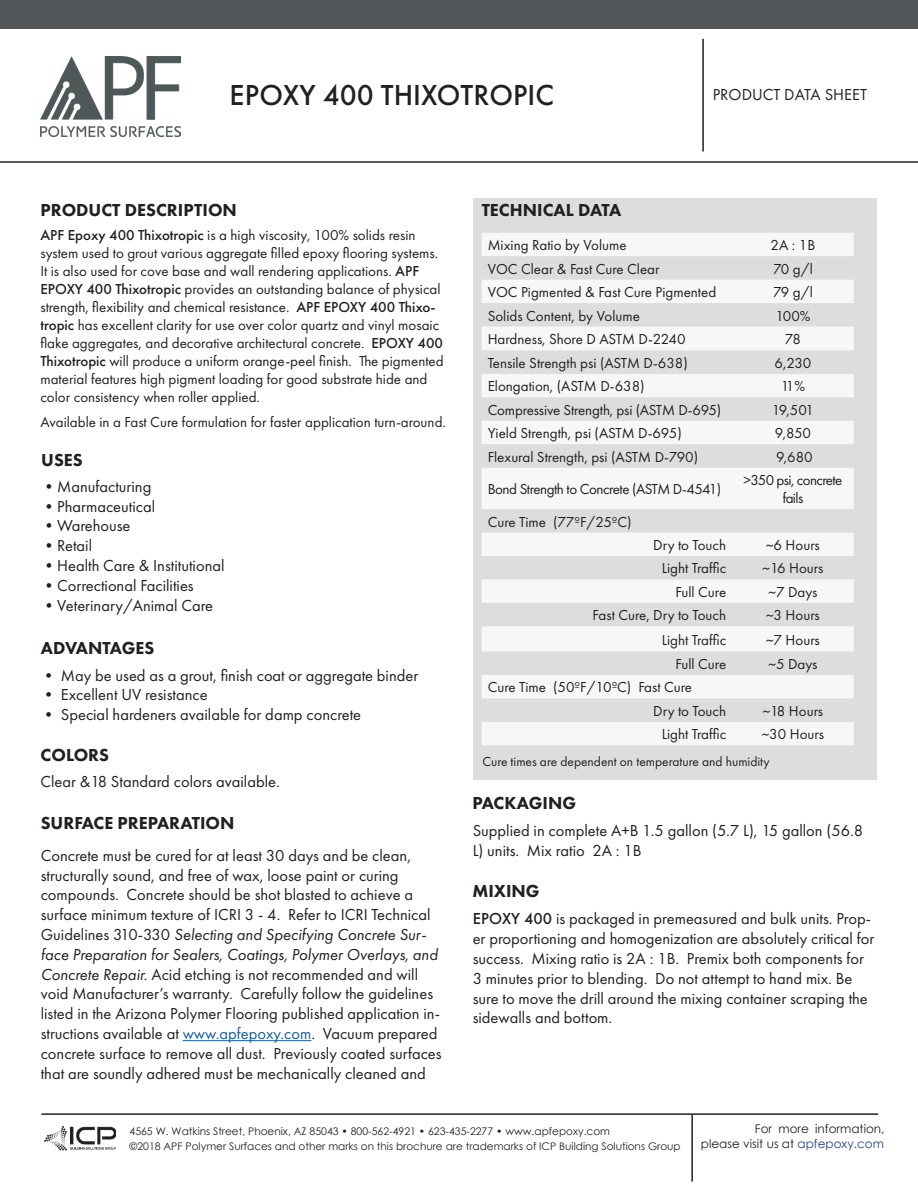
<style>
.page{position:relative;width:918px;height:1188px;background:#fff}
.page>*{position:absolute;margin:0;border:0;box-sizing:border-box;transform-origin:0 0}
.t1{font:500 30px "Futura PT";color:#231f20}
.t2{font:800 18px "Futura PT";color:#231f20}
.t3{font:16.5px/19.8px "Futura PT";color:#231f20}
.t4{font:15px/18px "Futura PT";color:#231f20}
.t5{font:15px "Futura PT";letter-spacing:-.03em;color:#231f20}
.t6{font:15px/18px "Futura PT";letter-spacing:-.04em;color:#231f20;text-align:center}
.t7{font:13.5px "Futura PT";color:#231f20}
.t8{font:12px/14.4px "Century Gothic";color:#231f20;text-align:right}
.t9{font:10.5px/15.6px "Century Gothic";color:#231f20}
.s1{font-weight:500}
.s2{font-style:italic}
.s3{color:#175d9e}
.s4{color:#253f8e}
</style>
<div class="page">
<div style="left:473px;top:198px;width:403px;height:582px;background:#dcdddf"></div>
<div style="left:0;top:0;width:918px;height:28px;background:#545759"></div>
<img style="left:41px;top:57px;width:140px;height:80px">
<hr style="left:0;top:161px;width:918px;height:2px;background:#231f20">
<hr style="left:702px;top:39px;width:2px;height:113px;background:#231f20">
<svg style="left:482px;top:233px;width:372px;height:512px;fill:#f7f7f8"></svg>
<hr style="left:183px;top:1040px;width:128px;height:1px;background:#175d9e">
<img style="left:44px;top:1126px;width:71px;height:25px">
<hr style="left:41px;top:1113px;width:837px;height:2px;background:#231f20">
<hr style="left:691px;top:1115px;width:2px;height:67px;background:#231f20">
<p class="t1" style="left:229px;top:77px;width:326px">EPOXY 400 THIXOTROPIC</p>
<p class="t3" style="left:713px;top:85px;width:156px">PRODUCT DATA SHEET</p>
<p class="t2" style="left:40px;top:199px;width:198px">PRODUCT DESCRIPTION</p>
<p class="t4" style="left:40px;top:225px;width:405px"><span class="s1">APF Epoxy 400 Thixotropic</span> is a high viscosity, 100% solids resin system used to grout various aggregate filled epoxy flooring systems.<br>It is also used for cove base and wall rendering applications. <span class="s1">APF EPOXY 400 Thixotropic</span> provides an outstanding balance of physical strength, flexibility and chemical resistance. <span class="s1">APF EPOXY 400 Thixo&shy;tropic</span> has excellent clarity for use over color quartz and vinyl mosaic flake aggregates, and decorative architectural concrete. <span class="s1">EPOXY 400<br>Thixotropic</span> will produce a uniform orange-peel finish. The pigmented material features high pigment loading for good substrate hide and color consistency when roller applied.</p>
<p class="t4" style="left:40px;top:413px;width:407px">Available in a Fast Cure formulation for faster application turn-around.</p>
<p class="t2" style="left:41px;top:448px;width:43px">USES</p>
<p class="t3" style="left:41px;top:476px;width:112px">•Manufacturing</p>
<p class="t3" style="left:41px;top:496px;width:116px">•Pharmaceutical</p>
<p class="t3" style="left:41px;top:516px;width:91px">•Warehouse</p>
<p class="t3" style="left:41px;top:536px;width:53px">•Retail</p>
<p class="t3" style="left:41px;top:556px;width:185px">•Health Care &amp; Institutional</p>
<p class="t3" style="left:41px;top:575px;width:155px">•Correctional Facilities</p>
<p class="t3" style="left:41px;top:595px;width:174px">•Veterinary/Animal Care</p>
<p class="t2" style="left:41px;top:637px;width:115px">ADVANTAGES</p>
<p class="t3" style="left:40px;top:665px;width:379px">• May be used as a grout, finish coat or aggregate binder</p>
<p class="t3" style="left:40px;top:685px;width:169px">• Excellent UV resistance</p>
<p class="t3" style="left:40px;top:705px;width:322px">• Special hardeners available for damp concrete</p>
<p class="t2" style="left:41px;top:744px;width:70px">COLORS</p>
<p class="t3" style="left:40px;top:772px;width:241px">Clear &amp;18 Standard colors available.</p>
<p class="t2" style="left:41px;top:812px;width:195px">SURFACE PREPARATION</p>
<p class="t3" style="left:41px;top:845px;width:402px">Concrete must be cured for at least 30 days and be clean, structurally sound, and free of wax, loose paint or curing compounds. Concrete should be shot blasted to achieve a surface minimum texture of ICRI 3 - 4. Refer to ICRI Technical Guidelines 310-330 <span class="s2">Selecting and Specifying Concrete Sur&shy;face Preparation for Sealers, Coatings, Polymer Overlays, and Concrete Repair.</span> Acid etching is not recommended and will void Manufacturer’s warranty. Carefully follow the guidelines listed in the Arizona Polymer Flooring published application in&shy;structions available at <span class="s3">www.apfepoxy.com</span>. Vacuum prepared concrete surface to remove all dust. Previously coated surfaces that are soundly adhered must be mechanically cleaned and</p>
<p class="t2" style="left:482px;top:199px;width:141px">TECHNICAL DATA</p>
<p class="t4" style="left:488px;top:236px;width:141px">Mixing Ratio by Volume</p>
<p class="t4" style="left:771px;top:236px;width:46px">2A : 1B</p>
<p class="t4" style="left:488px;top:260px;width:173px">VOC Clear &amp; Fast Cure Clear</p>
<p class="t4" style="left:773px;top:260px;width:41px">70 g/l</p>
<p class="t4" style="left:488px;top:283px;width:230px">VOC Pigmented &amp; Fast Cure Pigmented</p>
<p class="t4" style="left:773px;top:283px;width:41px">79 g/l</p>
<p class="t4" style="left:488px;top:306px;width:154px">Solids Content, by Volume</p>
<p class="t4" style="left:775px;top:306px;width:37px">100%</p>
<p class="t4" style="left:488px;top:330px;width:199px">Hardness, Shore D ASTM D-2240</p>
<p class="t4" style="left:785px;top:330px;width:18px">78</p>
<p class="t4" style="left:488px;top:354px;width:202px">Tensile Strength psi (ASTM D-638)</p>
<p class="t4" style="left:775px;top:354px;width:38px">6,230</p>
<p class="t4" style="left:488px;top:377px;width:158px">Elongation, (ASTM D-638)</p>
<p class="t4" style="left:781px;top:377px;width:26px">11%</p>
<p class="t4" style="left:488px;top:401px;width:235px">Compressive Strength, psi (ASTM D-695)</p>
<p class="t4" style="left:772px;top:401px;width:44px">19,501</p>
<p class="t4" style="left:488px;top:424px;width:196px">Yield Strength, psi (ASTM D-695)</p>
<p class="t4" style="left:775px;top:424px;width:38px">9,850</p>
<p class="t4" style="left:488px;top:448px;width:212px">Flexural Strength, psi (ASTM D-790)</p>
<p class="t4" style="left:776px;top:448px;width:38px">9,680</p>
<p class="t5" style="left:488px;top:480px;width:235px">Bond Strength to Concrete (ASTM D-4541)</p>
<p class="t6" style="left:744px;top:471px;width:100px">&gt;350 psi, concrete fails</p>
<p class="t4" style="left:488px;top:512px;width:145px">Cure Time (77ºF/25ºC)</p>
<p class="t4" style="left:653px;top:536px;width:74px">Dry to Touch</p>
<p class="t4" style="left:766px;top:536px;width:55px">~6 Hours</p>
<p class="t4" style="left:662px;top:559px;width:66px">Light Traffic</p>
<p class="t4" style="left:763px;top:559px;width:62px">~16 Hours</p>
<p class="t4" style="left:675px;top:583px;width:52px">Full Cure</p>
<p class="t4" style="left:769px;top:583px;width:50px">~7 Days</p>
<p class="t4" style="left:593px;top:606px;width:135px">Fast Cure, Dry to Touch</p>
<p class="t4" style="left:766px;top:606px;width:55px">~3 Hours</p>
<p class="t4" style="left:662px;top:631px;width:66px">Light Traffic</p>
<p class="t4" style="left:766px;top:631px;width:55px">~7 Hours</p>
<p class="t4" style="left:675px;top:655px;width:52px">Full Cure</p>
<p class="t4" style="left:769px;top:655px;width:50px">~5 Days</p>
<p class="t4" style="left:488px;top:678px;width:206px">Cure Time (50ºF/10ºC) Fast Cure</p>
<p class="t4" style="left:653px;top:702px;width:74px">Dry to Touch</p>
<p class="t4" style="left:763px;top:702px;width:62px">~18 Hours</p>
<p class="t4" style="left:662px;top:725px;width:66px">Light Traffic</p>
<p class="t4" style="left:762px;top:725px;width:64px">~30 Hours</p>
<p class="t7" style="left:482px;top:753px;width:289px">Cure times are dependent on temperature and humidity</p>
<p class="t2" style="left:473px;top:792px;width:105px">PACKAGING</p>
<p class="t3" style="left:473px;top:821px;width:392px">Supplied in complete A+B 1.5 gallon (5.7 L), 15 gallon (56.8<br>L) units. Mix ratio 2A : 1B</p>
<p class="t2" style="left:473px;top:880px;width:69px">MIXING</p>
<p class="t3" style="left:473px;top:909px;width:403px"><span class="s1">EPOXY 400</span> is packaged in premeasured and bulk units. Prop&shy;er proportioning and homogenization are absolutely critical for</p>
<p class="t3" style="left:473px;top:949px;width:397px">success. Mixing ratio is 2A : 1B. Premix both components for 3 minutes prior to blending. Do not attempt to hand mix. Be sure to move the drill around the mixing container scraping the sidewalls and bottom.</p>
<p class="t9" style="left:130px;top:1123px;width:553px">4565 W. Watkins Street, Phoenix, AZ 85043 • 800-562-4921 • 623-435-2277 • www.apfepoxy.com<br>©2018 APF Polymer Surfaces and other marks on this brochure are trademarks of ICP Building Solutions Group</p>
<p class="t8" style="left:701px;top:1122px;width:185px">For more information,<br>please visit us at <span class="s4">apfepoxy.com</span></p>
</div>
